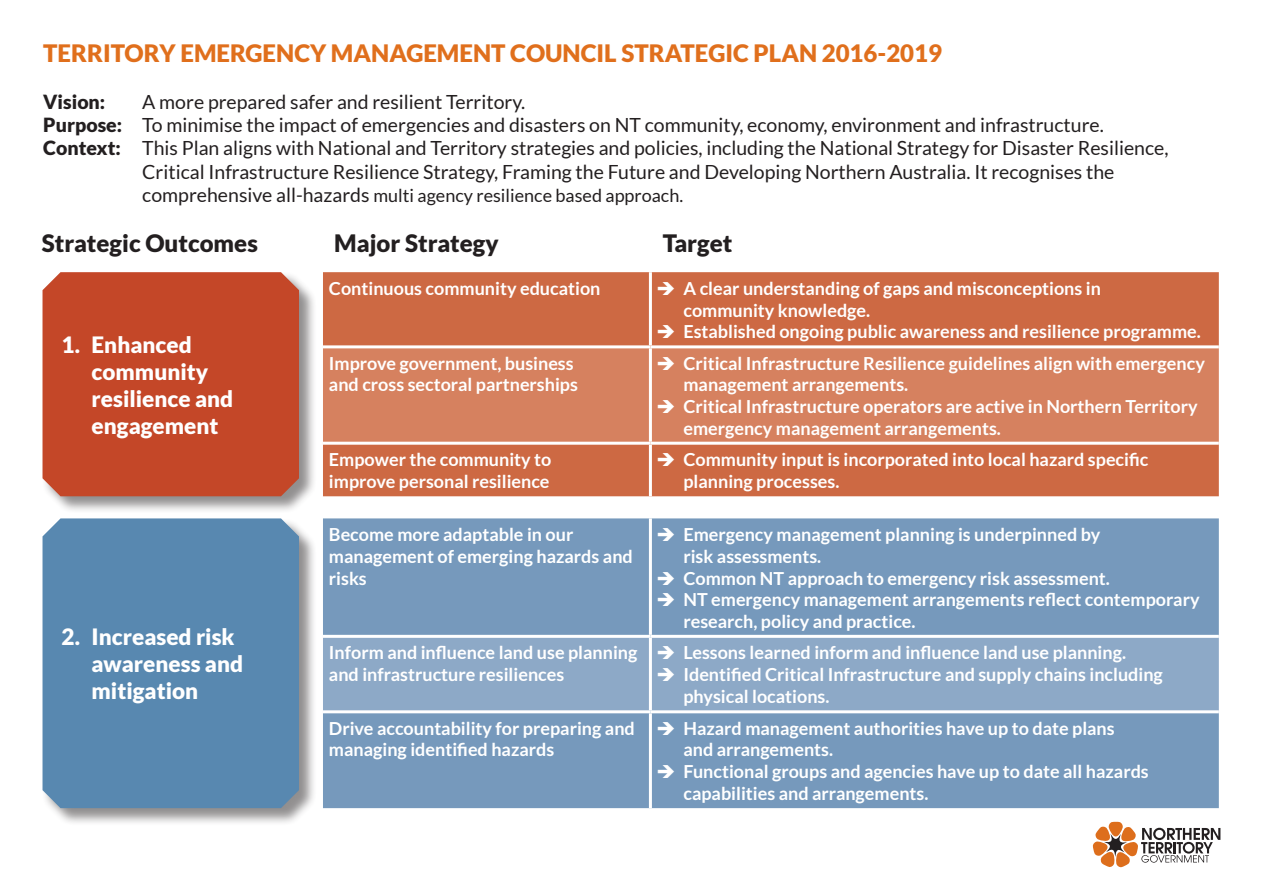
<style>
.page{position:relative;width:1263px;height:893px;background:#fff}
.page>*{position:absolute;margin:0;border:0;box-sizing:border-box;transform-origin:0 0}
.t1{font:900 24px "Lato";color:#e06f1c}
.t2{font:900 24px "Lato";color:#231f20}
.t3{font:900 22.5px/27px "Lato";color:#fff}
.t4{font:19.5px/23.4px "Lato";color:#231f20}
.t5{font:900 19.5px "Lato";color:#231f20}
.t6{font:700 18px/21.6px "Lato";color:#fff}
.t7{font:18px "Lato";color:#231f20}
.s1{font-weight:900}
.s2{font-size:19.5px}
</style>
<div class="page">
<div style="left:42px;top:271px;width:275px;height:243px;background:#231f20;opacity:.5"></div>
<div style="left:43px;top:272px;width:256px;height:224px;background:#c44728"></div>
<div style="left:323px;top:272px;width:896px;height:224px;background:#cd6943"></div>
<div style="left:323px;top:348px;width:896px;height:94px;background:#d6815f"></div>
<hr style="left:649px;top:272px;width:3px;height:73px;background:#fff">
<hr style="left:323px;top:345px;width:327px;height:3px;background:#fff">
<hr style="left:650px;top:345px;width:569px;height:3px;background:#fff">
<hr style="left:649px;top:348px;width:3px;height:94px;background:#fff">
<hr style="left:323px;top:442px;width:327px;height:3px;background:#fff">
<hr style="left:650px;top:442px;width:569px;height:3px;background:#fff">
<hr style="left:649px;top:445px;width:3px;height:51px;background:#fff">
<div style="left:42px;top:518px;width:275px;height:308px;background:#231f20;opacity:.5"></div>
<div style="left:43px;top:518px;width:256px;height:290px;background:#5888b0"></div>
<div style="left:323px;top:518px;width:896px;height:290px;background:#7699bc"></div>
<div style="left:323px;top:638px;width:896px;height:72px;background:#8da9c7"></div>
<hr style="left:649px;top:518px;width:3px;height:117px;background:#fff">
<hr style="left:323px;top:635px;width:327px;height:3px;background:#fff">
<hr style="left:650px;top:635px;width:569px;height:3px;background:#fff">
<hr style="left:649px;top:638px;width:3px;height:72px;background:#fff">
<hr style="left:323px;top:710px;width:327px;height:3px;background:#fff">
<hr style="left:650px;top:710px;width:569px;height:3px;background:#fff">
<hr style="left:649px;top:713px;width:3px;height:95px;background:#fff">
<svg style="left:1093px;top:822px;width:127px;height:45px"></svg>
<svg style="left:658px;top:282px;width:16px;height:13px"></svg>
<svg style="left:658px;top:325px;width:16px;height:13px"></svg>
<svg style="left:658px;top:357px;width:16px;height:13px"></svg>
<svg style="left:658px;top:400px;width:16px;height:13px"></svg>
<svg style="left:658px;top:453px;width:16px;height:13px"></svg>
<svg style="left:658px;top:528px;width:16px;height:13px"></svg>
<svg style="left:658px;top:571px;width:16px;height:14px"></svg>
<svg style="left:658px;top:593px;width:16px;height:13px"></svg>
<svg style="left:658px;top:646px;width:16px;height:13px"></svg>
<svg style="left:658px;top:668px;width:16px;height:13px"></svg>
<svg style="left:658px;top:722px;width:16px;height:13px"></svg>
<svg style="left:658px;top:765px;width:16px;height:13px"></svg>
<p class="t1" style="left:43px;top:39px;width:900px">TERRITORY EMERGENCY MANAGEMENT COUNCIL STRATEGIC PLAN 2016-2019</p>
<p class="t5" style="left:43px;top:90px;width:64px">Vision:</p>
<p class="t4" style="left:142px;top:90px;width:384px">A more prepared safer and resilient Territory.</p>
<p class="t4" style="left:43px;top:113px;width:1062px"><span class="s1">Purpose:</span> To minimise the impact of emergencies and disasters on NT community, economy, environment and infrastructure.</p>
<p class="t4" style="left:142px;top:137px;width:1028px;text-indent:-99px"><span class="s1">Context:</span> This Plan aligns with National and Territory strategies and policies, including the National Strategy for Disaster Resilience,<br>Critical Infrastructure Resilience Strategy, Framing the Future and Developing Northern Australia. It recognises the</p>
<p class="t7" style="left:142px;top:186px;width:542px"><span class="s2">comprehensive all-hazards</span> multi agency resilience based approach.</p>
<p class="t2" style="left:42px;top:229px;width:218px">Strategic Outcomes</p>
<p class="t2" style="left:334px;top:229px;width:166px">Major Strategy</p>
<p class="t2" style="left:663px;top:229px;width:71px">Target</p>
<p class="t3" style="left:92px;top:331px;width:143px;text-indent:-30px">1. Enhanced community resilience and engagement</p>
<p class="t3" style="left:92px;top:623px;width:153px;text-indent:-30px">2. Increased risk awareness and mitigation</p>
<p class="t6" style="left:329px;top:278px;width:273px">Continuous community education</p>
<p class="t6" style="left:683px;top:278px;width:419px">A clear understanding of gaps and misconceptions in community knowledge.</p>
<p class="t6" style="left:683px;top:321px;width:519px">Established ongoing public awareness and resilience programme.</p>
<p class="t6" style="left:329px;top:352px;width:250px">Improve government, business and cross sectoral partnerships</p>
<p class="t6" style="left:683px;top:352px;width:523px">Critical Infrastructure Resilience guidelines align with emergency management arrangements.</p>
<p class="t6" style="left:683px;top:395px;width:516px">Critical Infrastructure operators are active in Northern Territory emergency management arrangements.</p>
<p class="t6" style="left:329px;top:449px;width:224px">Empower the community to improve personal resilience</p>
<p class="t6" style="left:683px;top:449px;width:467px">Community input is incorporated into local hazard specific planning processes.</p>
<p class="t6" style="left:329px;top:524px;width:305px">Become more adaptable in our management of emerging hazards and risks</p>
<p class="t6" style="left:683px;top:524px;width:419px">Emergency management planning is underpinned by risk assessments.</p>
<p class="t6" style="left:683px;top:567px;width:428px">Common NT approach to emergency risk assessment.</p>
<p class="t6" style="left:683px;top:589px;width:518px">NT emergency management arrangements reflect contemporary research, policy and practice.</p>
<p class="t6" style="left:329px;top:642px;width:310px">Inform and influence land use planning and infrastructure resiliences</p>
<p class="t6" style="left:683px;top:642px;width:444px">Lessons learned inform and influence land use planning.</p>
<p class="t6" style="left:683px;top:663px;width:481px">Identified Critical Infrastructure and supply chains including physical locations.</p>
<p class="t6" style="left:329px;top:717px;width:307px">Drive accountability for preparing and managing identified hazards</p>
<p class="t6" style="left:683px;top:717px;width:433px">Hazard management authorities have up to date plans and arrangements.</p>
<p class="t6" style="left:683px;top:760px;width:467px">Functional groups and agencies have up to date all hazards capabilities and arrangements.</p>
</div>
